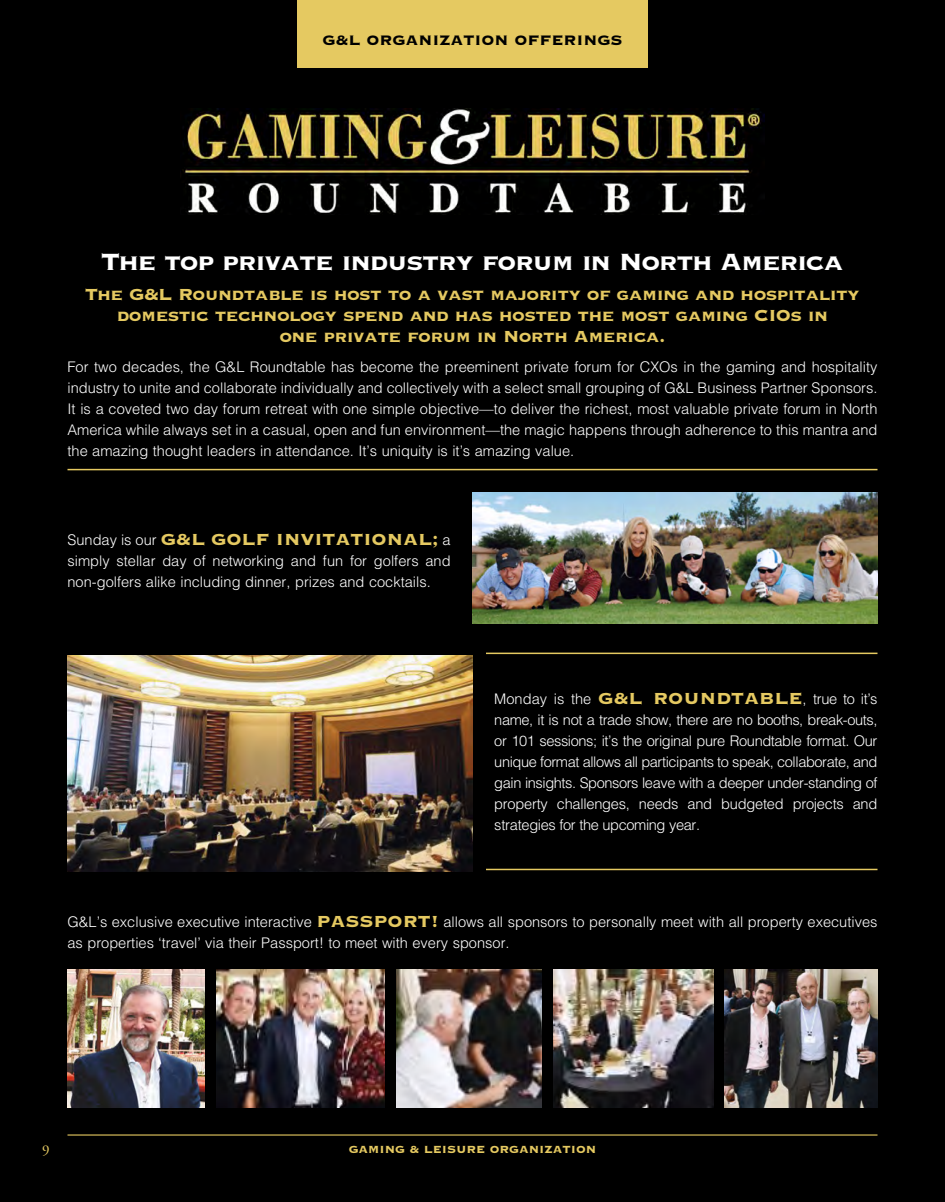
<style>
.page{position:relative;width:945px;height:1202px;background:#000}
.page>*{position:absolute;margin:0;border:0;box-sizing:border-box;transform-origin:0 0}
.t1{font:30.75px "Copperplate Gothic Std 33 BC";letter-spacing:-.045em;color:#fff}
.t2{font:21px/21px "Copperplate Gothic Std 33 BC";letter-spacing:-.03em;color:#e5c961;text-align:center}
.t3{font:21px "Copperplate Gothic Std 33 BC";color:#e5c961}
.t4{font:18px "Copperplate Gothic Std 33 BC";color:#000}
.t5{font:15px "Adobe Garamond Pro";color:#e5c961}
.t6{font:300 14.7px/21px "Helvetica";color:#fff;text-align:justify}
.t7{font:13.5px "Copperplate Gothic Std 33 BC";color:#e5c961}
.s1{font-family:"Helvetica";font-weight:300;font-size:14.7px;color:#fff}
.s2{font-family:"Copperplate Gothic Std 33 BC";font-weight:400;font-size:21px;color:#e5c961}
</style>
<div class="page">
<div style="left:297px;top:0;width:351px;height:68px;background:#e5c961"></div>
<hr style="left:68px;top:1134px;width:810px;height:1px;background:#e5c961">
<img style="left:180px;top:109px;width:584px;height:105px">
<img style="left:472px;top:493px;width:406px;height:130px">
<img style="left:68px;top:655px;width:404px;height:216px">
<img style="left:68px;top:969px;width:136px;height:138px">
<img style="left:216px;top:969px;width:169px;height:138px">
<img style="left:397px;top:969px;width:144px;height:138px">
<img style="left:554px;top:969px;width:160px;height:138px">
<img style="left:725px;top:969px;width:153px;height:138px">
<hr style="left:68px;top:469px;width:810px;height:1px;background:#e5c961">
<hr style="left:486px;top:652px;width:392px;height:2px;background:#e5c961">
<hr style="left:486px;top:868px;width:392px;height:2px;background:#e5c961">
<p class="t4" style="left:322px;top:28px;width:302px">G&amp;L ORGANIZATION OFFERINGS</p>
<p class="t1" style="left:101px;top:241px;width:744px">The top private industry forum in North America</p>
<p class="t2" style="left:85px;top:282px;width:776px">The G&amp;L Roundtable is host to a vast majority of gaming and hospitality domestic technology spend and has hosted the most gaming CIOs in</p>
<p class="t2" style="left:279px;top:324px;width:388px">one private forum in North America.</p>
<p class="t6" style="left:68px;top:358px;width:812px">For two decades, the G&amp;L Roundtable has become the preeminent private forum for CXOs in the gaming and hospitality industry to unite and collaborate individually and collectively with a select small grouping of G&amp;L Business Partner Sponsors.<br>It is a coveted two day forum retreat with one simple objective—to deliver the richest, most valuable private forum in North America while always set in a casual, open and fun environment—the magic happens through adherence to this mantra and the amazing thought leaders in attendance. It’s uniquity is it’s amazing value.</p>
<p class="t3" style="left:68px;top:525px;width:385px"><span class="s1">Sunday is our</span> G&amp;L GOLF INVITATIONAL; <span class="s1">a</span></p>
<p class="t6" style="left:67px;top:552px;width:385px">simply stellar day of networking and fun for golfers and non-golfers alike including dinner, prizes and cocktails.</p>
<p class="t6" style="left:494px;top:689px;width:385px">Monday is the <span class="s2">G&amp;L ROUNDTABLE</span>, true to it’s name, it is not a trade show, there are no booths, break-outs, or 101 sessions; it’s the original pure Roundtable format. Our unique format allows all participants to speak, collaborate, and gain insights. Sponsors leave with a deeper under-standing of property challenges, needs and budgeted projects and strategies for the upcoming year.</p>
<p class="t6" style="left:67px;top:912px;width:812px">G&amp;L’s exclusive executive interactive <span class="s2">PASSPORT!</span> allows all sponsors to personally meet with all property executives as properties ‘travel’ via their Passport! to meet with every sponsor.</p>
<p class="t5" style="left:42px;top:1144px;width:9px">9</p>
<p class="t7" style="left:349px;top:1140px;width:249px">GAMING &amp; LEISURE ORGANIZATION</p>
</div>
